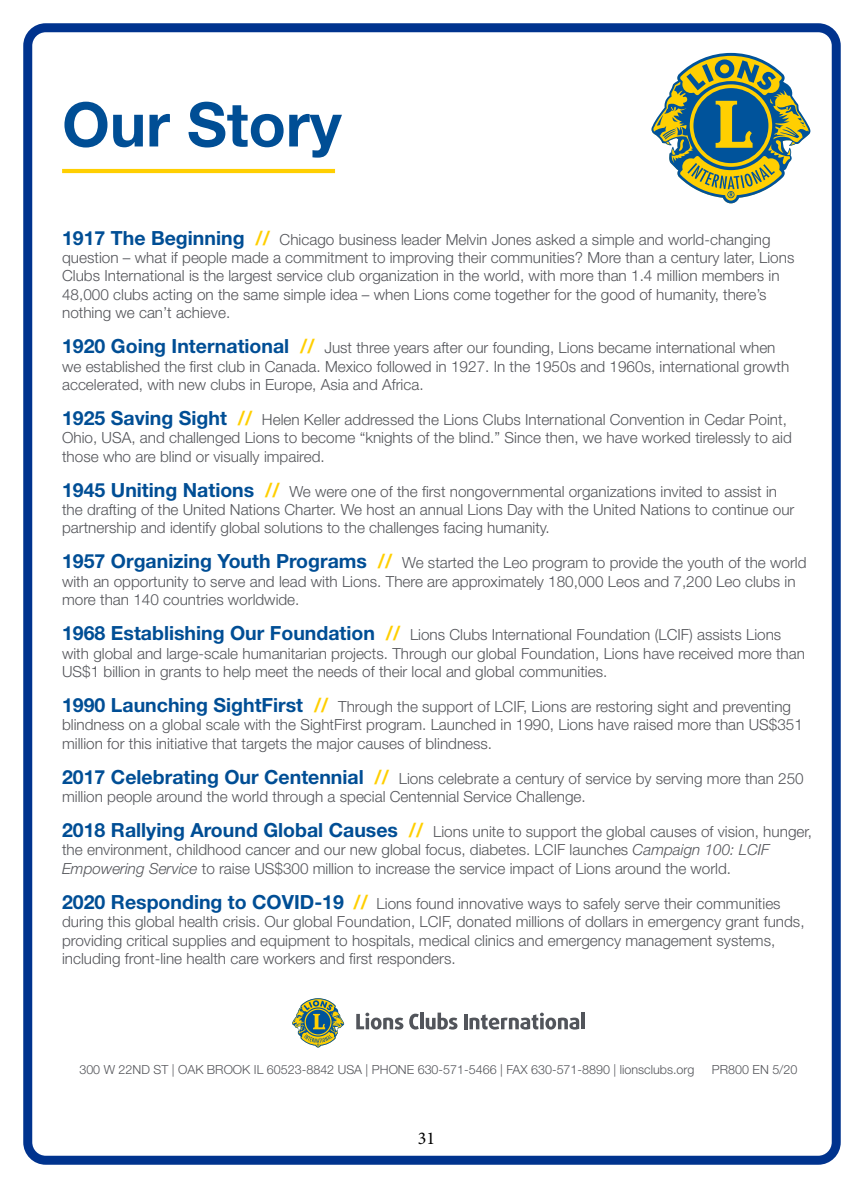
<style>
.page{position:relative;width:864px;height:1188px;background:#fff}
.page>*{position:absolute;margin:0;border:0;box-sizing:border-box;transform-origin:0 0}
.t1{font:700 61.35px "Helvetica Neue LT Std";color:#004e95}
.t2{font:18px "Minion Pro";color:#000}
.t3{font:300 15.3px/18.5px "Helvetica Neue LT Std";color:#54555a}
.t4{font:300 12.6px "Helvetica Neue LT Std";color:#54555a}
.s1{font-weight:700;font-size:19.5px;color:#004e95}
.s2{font-weight:700;font-size:19.5px;color:#ffcf01}
.s3{font-style:italic}
</style>
<div class="page">
<div style="left:23px;top:23px;width:818px;height:1142px;border:9px solid #00338e;border-radius:18px"></div>
<hr style="left:62px;top:169px;width:273px;height:4px;background:#ffcf01">
<svg style="left:292px;top:998px;width:52px;height:50px"></svg>
<svg style="left:356px;top:1013px;width:47px;height:17px"></svg>
<svg style="left:409px;top:1014px;width:10px;height:16px"></svg>
<hr style="left:420px;top:1013px;width:4px;height:16px;background:#52555b">
<svg style="left:426px;top:1013px;width:32px;height:17px"></svg>
<hr style="left:464px;top:1014px;width:3px;height:15px;background:#52555b">
<svg style="left:469px;top:1013px;width:110px;height:17px"></svg>
<hr style="left:581px;top:1013px;width:4px;height:16px;background:#52555b">
<svg style="left:651px;top:53px;width:159px;height:150px"></svg>
<h1 class="t1" style="left:62px;top:87px;width:281px">Our Story</h1>
<p class="t3" style="left:62px;top:230px;width:734px"><span class="s1">1917 The Beginning</span> <span class="s2">//</span> Chicago business leader Melvin Jones asked a simple and world-changing question – what if people made a commitment to improving their communities? More than a century later, Lions Clubs International is the largest service club organization in the world, with more than 1.4 million members in 48,000 clubs acting on the same simple idea – when Lions come together for the good of humanity, there’s nothing we can’t achieve.</p>
<p class="t3" style="left:62px;top:338px;width:729px"><span class="s1">1920 Going International</span> <span class="s2">//</span> Just three years after our founding, Lions became international when we established the first club in Canada. Mexico followed in 1927. In the 1950s and 1960s, international growth accelerated, with new clubs in Europe, Asia and Africa.</p>
<p class="t3" style="left:62px;top:410px;width:731px"><span class="s1">1925 Saving Sight</span> <span class="s2">//</span> Helen Keller addressed the Lions Clubs International Convention in Cedar Point,<br>Ohio, USA, and challenged Lions to become “knights of the blind.” Since then, we have worked tirelessly to aid those who are blind or visually impaired.</p>
<p class="t3" style="left:62px;top:482px;width:734px"><span class="s1">1945 Uniting Nations</span> <span class="s2">//</span> We were one of the first nongovernmental organizations invited to assist in the drafting of the United Nations Charter. We host an annual Lions Day with the United Nations to continue our partnership and identify global solutions to the challenges facing humanity.</p>
<p class="t3" style="left:62px;top:553px;width:746px"><span class="s1">1957 Organizing Youth Programs</span> <span class="s2">//</span> We started the Leo program to provide the youth of the world with an opportunity to serve and lead with Lions. There are approximately 180,000 Leos and 7,200 Leo clubs in more than 140 countries worldwide.</p>
<p class="t3" style="left:62px;top:625px;width:744px"><span class="s1">1968 Establishing Our Foundation</span> <span class="s2">//</span> Lions Clubs International Foundation (LCIF) assists Lions with global and large-scale humanitarian projects. Through our global Foundation, Lions have received more than<br>US$1 billion in grants to help meet the needs of their local and global communities.</p>
<p class="t3" style="left:62px;top:697px;width:742px"><span class="s1">1990 Launching SightFirst</span> <span class="s2">//</span> Through the support of LCIF, Lions are restoring sight and preventing blindness on a global scale with the SightFirst program. Launched in 1990, Lions have raised more than US$351 million for this initiative that targets the major causes of blindness.</p>
<p class="t3" style="left:62px;top:769px;width:743px"><span class="s1">2017 Celebrating Our Centennial</span> <span class="s2">//</span> Lions celebrate a century of service by serving more than 250 million people around the world through a special Centennial Service Challenge.</p>
<p class="t3" style="left:62px;top:822px;width:752px"><span class="s1">2018 Rallying Around Global Causes</span> <span class="s2">//</span> Lions unite to support the global causes of vision, hunger, the environment, childhood cancer and our new global focus, diabetes. LCIF launches <span class="s3">Campaign 100: LCIF<br>Empowering Service</span> to raise US$300 million to increase the service impact of Lions around the world.</p>
<p class="t3" style="left:62px;top:894px;width:744px"><span class="s1">2020 Responding to COVID-19</span> <span class="s2">//</span> Lions found innovative ways to safely serve their communities during this global health crisis. Our global Foundation, LCIF, donated millions of dollars in emergency grant funds, providing critical supplies and equipment to hospitals, medical clinics and emergency management systems, including front-line health care workers and first responders.</p>
<p class="t4" style="left:79px;top:1062px;width:617px">300 W 22ND ST | OAK BROOK IL 60523-8842 USA | PHONE 630-571-5466 | FAX 630-571-8890 | lionsclubs.org</p>
<p class="t4" style="left:712px;top:1062px;width:87px">PR800 EN 5/20</p>
<p class="t2" style="left:418px;top:1126px;width:19px">31</p>
</div>
